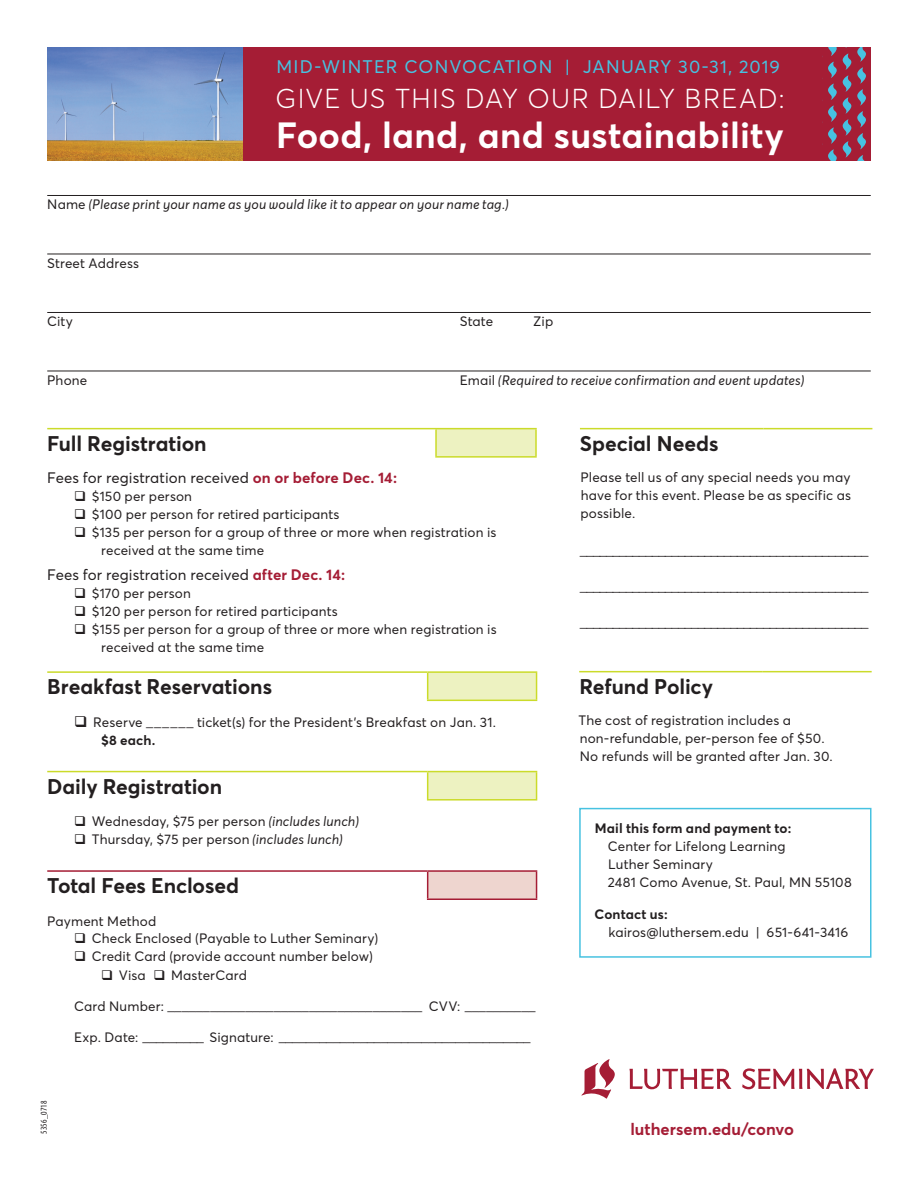
<style>
.page{position:relative;width:918px;height:1188px;background:#fff}
.page>*{position:absolute;margin:0;border:0;box-sizing:border-box;transform-origin:0 0}
.t1{font:700 36px "Averta Std";letter-spacing:.01em;color:#fff}
.t2{font:300 27px "Averta Std";letter-spacing:.045em;color:#fff}
.t3{font:700 21px "Averta Std";letter-spacing:-.005em;color:#231f20}
.t4{font:18px "Averta Std";letter-spacing:.065em;color:#47c2e1}
.t5{font:700 16.5px "Averta Std";color:#a51d35}
.t6{font:300 15px "Calibri";color:#231f20}
.t7{font:15px "Averta Std";color:#231f20}
.t8{font:13.5px/18px "Averta Std";letter-spacing:.01em;color:#231f20}
.t9{font:italic 13.5px "Averta Std";letter-spacing:.01em;color:#231f20}
.t10{font:700 13.5px "Averta Std";letter-spacing:.01em;color:#231f20}
.t11{font:condensed 9px "Myriad Pro";letter-spacing:.005em;color:#231f20}
.s1{font-style:normal}
.s2{font-weight:700;color:#a51d35}
.s3{font-weight:700}
.s4{font-style:italic}
</style>
<div class="page">
<hr style="left:47px;top:195px;width:824px;height:1px;background:#231f20">
<hr style="left:47px;top:254px;width:824px;height:1px;background:#231f20">
<hr style="left:47px;top:312px;width:824px;height:1px;background:#231f20">
<hr style="left:47px;top:371px;width:824px;height:1px;background:#231f20">
<div style="left:47px;top:47px;width:824px;height:114px;background:#a51d35"></div>
<div style="left:436px;top:429px;width:100px;height:28px;background:#edf2c1"></div>
<hr style="left:47px;top:428px;width:389px;height:1px;background:#cbdb2a">
<hr style="left:436px;top:428px;width:101px;height:1px;background:#cbdb2a">
<hr style="left:435px;top:429px;width:2px;height:27px;background:#cbdb2a">
<hr style="left:535px;top:429px;width:2px;height:27px;background:#cbdb2a">
<hr style="left:435px;top:456px;width:102px;height:2px;background:#cbdb2a">
<div style="left:428px;top:672px;width:109px;height:28px;background:#edf2c1"></div>
<hr style="left:47px;top:671px;width:381px;height:2px;background:#cbdb2a">
<hr style="left:428px;top:671px;width:109px;height:2px;background:#cbdb2a">
<svg style="left:427px;top:673px;width:1px;height:27px"></svg>
<svg style="left:536px;top:673px;width:1px;height:27px"></svg>
<hr style="left:427px;top:700px;width:110px;height:1px;background:#cbdb2a">
<div style="left:428px;top:772px;width:109px;height:28px;background:#edf2c1"></div>
<hr style="left:428px;top:771px;width:109px;height:1px;background:#cbdb2a">
<svg style="left:536px;top:772px;width:1px;height:27px"></svg>
<hr style="left:427px;top:799px;width:110px;height:2px;background:#cbdb2a">
<hr style="left:47px;top:771px;width:381px;height:1px;background:#cbdb2a">
<svg style="left:427px;top:772px;width:1px;height:27px"></svg>
<div style="left:428px;top:871px;width:109px;height:28px;background:#eed5cf"></div>
<hr style="left:47px;top:870px;width:381px;height:2px;background:#a51d35">
<svg style="left:427px;top:872px;width:1px;height:27px"></svg>
<hr style="left:428px;top:870px;width:109px;height:2px;background:#a51d35">
<svg style="left:536px;top:872px;width:1px;height:27px"></svg>
<hr style="left:427px;top:899px;width:110px;height:1px;background:#a51d35">
<hr style="left:580px;top:428px;width:184px;height:1px;background:#cbdb2a">
<hr style="left:764px;top:428px;width:108px;height:1px;background:#cbdb2a">
<hr style="left:579px;top:671px;width:184px;height:1px;background:#cbdb2a">
<hr style="left:763px;top:671px;width:109px;height:1px;background:#cbdb2a">
<svg style="left:581px;top:1059px;width:34px;height:40px"></svg>
<svg style="left:629px;top:1069px;width:102px;height:20px"></svg>
<svg style="left:742px;top:1068px;width:132px;height:21px"></svg>
<svg style="left:828px;top:84px;width:9px;height:77px"></svg>
<svg style="left:828px;top:62px;width:9px;height:16px"></svg>
<svg style="left:828px;top:47px;width:9px;height:9px"></svg>
<svg style="left:843px;top:47px;width:8px;height:111px"></svg>
<svg style="left:857px;top:155px;width:8px;height:6px"></svg>
<svg style="left:857px;top:133px;width:9px;height:16px"></svg>
<svg style="left:857px;top:47px;width:9px;height:80px"></svg>
<div style="left:579px;top:808px;width:293px;height:150px;border:2px solid #47c2e1"></div>
<img style="left:47px;top:47px;width:196px;height:114px">
<h3 class="t4" style="left:276px;top:56px;width:505px">MID-WINTER CONVOCATION | JANUARY 30-31, 2019</h3>
<h2 class="t2" style="left:276px;top:81px;width:511px">GIVE US THIS DAY OUR DAILY BREAD:</h2>
<h1 class="t1" style="left:276px;top:112px;width:509px">Food, land, and sustainability</h1>
<p class="t9" style="left:47px;top:196px;width:463px"><span class="s1">Name</span> (Please print your name as you would like it to appear on your name tag.)</p>
<p class="t8" style="left:47px;top:254px;width:93px">Street Address</p>
<p class="t8" style="left:47px;top:312px;width:27px">City</p>
<p class="t8" style="left:460px;top:312px;width:35px">State</p>
<p class="t8" style="left:533px;top:312px;width:22px">Zip</p>
<p class="t8" style="left:47px;top:371px;width:42px">Phone</p>
<p class="t9" style="left:460px;top:372px;width:346px"><span class="s1">Email</span> (Required to receive confirmation and event updates)</p>
<h3 class="t3" style="left:47px;top:430px;width:161px">Full Registration</h3>
<p class="t7" style="left:47px;top:468px;width:351px">Fees for registration received <span class="s2">on or before Dec. 14:</span></p>
<p class="t8" style="left:74px;top:487px;width:119px">❑ $150 per person</p>
<p class="t8" style="left:74px;top:505px;width:267px">❑ $100 per person for retired participants</p>
<p class="t8" style="left:101px;top:523px;width:397px;text-indent:-27px">❑ $135 per person for a group of three or more when registration is received at the same time</p>
<p class="t7" style="left:47px;top:565px;width:299px">Fees for registration received <span class="s2">after Dec. 14:</span></p>
<p class="t8" style="left:74px;top:584px;width:118px">❑ $170 per person</p>
<p class="t8" style="left:74px;top:602px;width:265px">❑ $120 per person for retired participants</p>
<p class="t8" style="left:101px;top:620px;width:397px;text-indent:-27px">❑ $155 per person for a group of three or more when registration is received at the same time</p>
<h3 class="t3" style="left:47px;top:674px;width:226px">Breakfast Reservations</h3>
<p class="t8" style="left:101px;top:713px;width:396px;text-indent:-27px">❑ Reserve ______ ticket(s) for the President’s Breakfast on Jan. 31. <span class="s3">$8 each.</span></p>
<h3 class="t3" style="left:47px;top:773px;width:176px">Daily Registration</h3>
<p class="t8" style="left:74px;top:812px;width:286px">❑ Wednesday, $75 per person <span class="s4">(includes lunch)</span></p>
<p class="t8" style="left:74px;top:830px;width:270px">❑ Thursday, $75 per person <span class="s4">(includes lunch)</span></p>
<h3 class="t3" style="left:47px;top:872px;width:193px">Total Fees Enclosed</h3>
<p class="t8" style="left:47px;top:912px;width:111px">Payment Method</p>
<p class="t8" style="left:74px;top:930px;width:306px">❑ Check Enclosed (Payable to Luther Seminary)</p>
<p class="t8" style="left:74px;top:948px;width:300px">❑ Credit Card (provide account number below)</p>
<p class="t8" style="left:101px;top:966px;width:147px">❑ Visa ❑ MasterCard</p>
<p class="t8" style="left:74px;top:997px;width:463px">Card Number: ____________________________________ CVV: __________</p>
<p class="t8" style="left:74px;top:1029px;width:458px">Exp. Date: _________ Signature: _____________________________________</p>
<p class="t11" style="left:38px;top:1134px;width:34px;rotate:-90deg">5356_0718</p>
<h3 class="t3" style="left:580px;top:430px;width:140px">Special Needs</h3>
<p class="t8" style="left:581px;top:468px;width:272px;text-align:justify">Please tell us of any special needs you may have for this event. Please be as specific as possible.</p>
<p class="t6" style="left:580px;top:540px;width:290px">____________________________________________</p>
<p class="t6" style="left:580px;top:576px;width:290px">____________________________________________</p>
<p class="t6" style="left:580px;top:612px;width:290px">____________________________________________</p>
<h3 class="t3" style="left:580px;top:673px;width:135px">Refund Policy</h3>
<p class="t8" style="left:578px;top:712px;width:256px">The cost of registration includes a non-refundable, per-person fee of $50.<br>No refunds will be granted after Jan. 30.</p>
<p class="t10" style="left:595px;top:820px;width:198px">Mail this form and payment to:</p>
<p class="t8" style="left:608px;top:837px;width:246px">Center for Lifelong Learning<br>Luther Seminary<br>2481 Como Avenue, St. Paul, MN 55108</p>
<p class="t10" style="left:595px;top:905px;width:75px">Contact us:</p>
<p class="t8" style="left:608px;top:923px;width:241px">kairos@luthersem.edu | 651-641-3416</p>
<p class="t5" style="left:630px;top:1119px;width:165px">luthersem.edu/convo</p>
</div>
